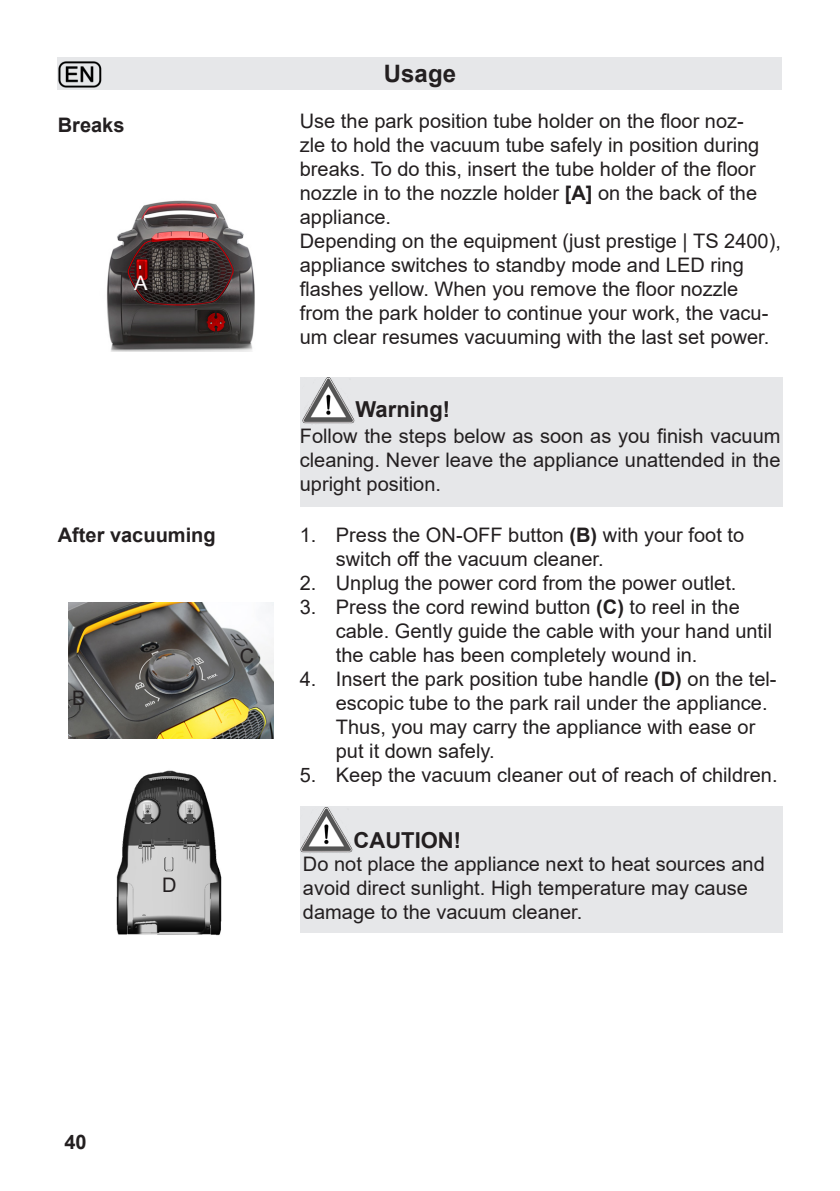
<style>
.page{position:relative;width:840px;height:1191px;background:#fff}
.page>*{position:absolute;margin:0;border:0;box-sizing:border-box;transform-origin:0 0}
.Kasten-Überschrift{font:700 24px "Arial";color:#231f20}
.t1{font:700 22px "Arial";color:#231f20}
.t2{font:20px/24px "Arial";color:#231f20}
.Kapitel{font:700 20px "Arial";color:#231f20}
.t3{font:20px "Arial";color:#fff}
.s1{font-weight:700}
</style>
<div class="page">
<div style="left:58px;top:58px;width:723px;height:32px;background:#e6e7e9"></div>
<div style="left:299px;top:377px;width:482px;height:129px;background:#e6e7e9"></div>
<img style="left:302px;top:377px;width:53px;height:47px">
<div style="left:299px;top:806px;width:482px;height:127px;background:#e6e7e9"></div>
<img style="left:299px;top:807px;width:54px;height:46px">
<img style="left:106px;top:200px;width:149px;height:152px">
<img style="left:69px;top:603px;width:204px;height:135px">
<img style="left:116px;top:770px;width:106px;height:166px">
<img style="left:58px;top:61px;width:44px;height:27px">
<p class="Kasten-Überschrift" style="left:384px;top:57px;width:74px">Usage</p>
<p class="Kapitel" style="left:58px;top:111px;width:68px">Breaks</p>
<p class="t2" style="left:299px;top:109px;width:461px">Use the park position tube holder on the floor noz&shy;zle to hold the vacuum tube safely in position during breaks. To do this, insert the tube holder of the floor nozzle in to the nozzle holder <span class="s1">[A]</span> on the back of the appliance.</p>
<p class="t2" style="left:299px;top:229px;width:482px">Depending on the equipment (just prestige | TS 2400), appliance switches to standby mode and LED ring flashes yellow. When you remove the floor nozzle from the park holder to continue your work, the vacu&shy;um clear resumes vacuuming with the last set power.</p>
<p class="t3" style="left:134px;top:269px;width:15px">A</p>
<p class="t1" style="left:355px;top:393px;width:96px">Warning!</p>
<p class="t2" style="left:299px;top:424px;width:482px;text-align:justify">Follow the steps below as soon as you finish vacuum cleaning. Never leave the appliance unattended in the upright position.</p>
<p class="Kapitel" style="left:58px;top:521px;width:159px">After vacuuming</p>
<p class="t2" style="left:335px;top:522px;width:409px;text-indent:-36px">1. Press the ON-OFF button <span class="s1">(B)</span> with your foot to switch off the vacuum cleaner.</p>
<p class="t2" style="left:299px;top:570px;width:438px">2. Unplug the power cord from the power outlet.</p>
<p class="t2" style="left:335px;top:594px;width:437px;text-indent:-36px">3. Press the cord rewind button <span class="s1">(C)</span> to reel in the cable. Gently guide the cable with your hand until the cable has been completely wound in.</p>
<p class="t2" style="left:335px;top:666px;width:442px;text-indent:-36px">4. Insert the park position tube handle <span class="s1">(D)</span> on the tel&shy;escopic tube to the park rail under the appliance.<br>Thus, you may carry the appliance with ease or put it down safely.</p>
<p class="t2" style="left:299px;top:762px;width:479px">5. Keep the vacuum cleaner out of reach of children.</p>
<p class="t2" style="left:240px;top:644px;width:16px">C</p>
<p class="t2" style="left:72px;top:685px;width:15px">B</p>
<p class="t2" style="left:162px;top:872px;width:16px">D</p>
<p class="Kapitel" style="left:64px;top:1127px;width:24px">40</p>
<p class="t1" style="left:353px;top:825px;width:109px">CAUTION!</p>
<p class="t2" style="left:303px;top:852px;width:463px">Do not place the appliance next to heat sources and avoid direct sunlight. High temperature may cause damage to the vacuum cleaner.</p>
</div>
